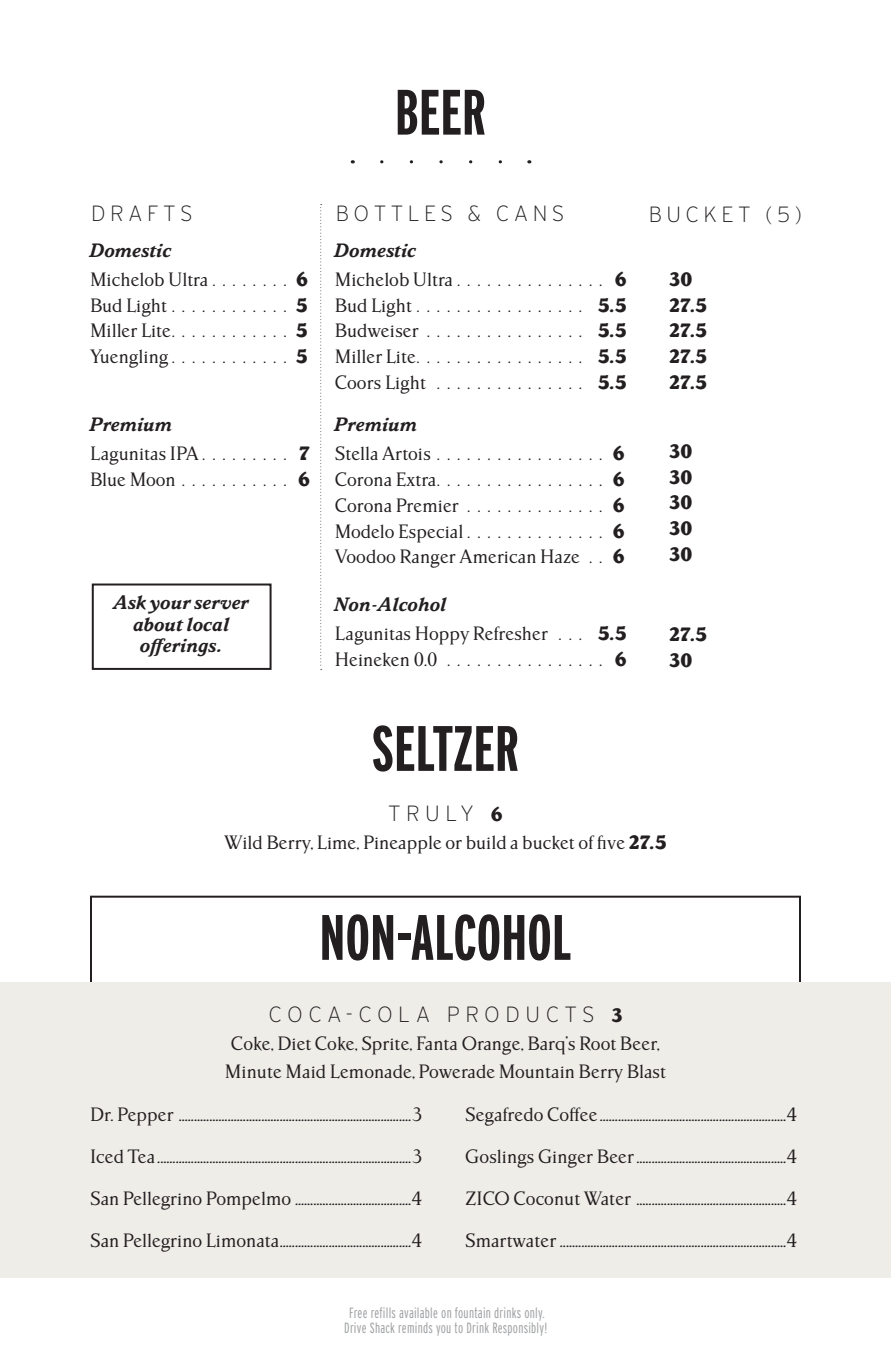
<style>
.page{position:relative;width:891px;height:1368px;background:#fff}
.page>*{position:absolute;margin:0;border:0;box-sizing:border-box;transform-origin:0 0}
.t1{font:700 64px "Interstate Compressed";color:#231f20}
.Item__Price_Tab_2_5{font:200 22px "Interstate";letter-spacing:.2em;color:#231f20}
.Item__Price_Tab_2_5-2{font:200 22px "Interstate";letter-spacing:.25em;color:#231f20}
.Item__Price_Tab_2_5-3{font:18px "Parkinson";color:#231f20}
.Item__Price_Tab_2_5-4{font:italic 700 18px/21.6px "Parkinson";color:#231f20;text-align:center}
.t2{font:900 18px "Parkinson";color:#231f20}
.Raw_Foods_Disclaimer{font:300 14.8px/15px "Interstate Compressed";letter-spacing:.015em;color:#9d9fa2;text-align:center}
.s1{font-family:"Interstate";font-weight:200;font-size:22px}
.s2{font-weight:900}
.s3{font-family:"Parkinson";font-weight:400;font-size:18px}
.s4{font-family:"Parkinson";font-weight:900;font-size:18px}
</style>
<div class="page">
<div style="left:0;top:982px;width:891px;height:296px;background:#eeede8"></div>
<svg style="left:382px;top:160px;width:120px;height:3px"></svg>
<div style="left:92px;top:584px;width:180px;height:86px;border:2px solid #231f20"></div>
<svg style="left:320px;top:204px;width:2px;height:466px"></svg>
<p class="t1" style="left:395px;top:77px;width:93px">BEER</p>
<p class="Item__Price_Tab_2_5" style="left:91px;top:201px;width:103px">DRAFTS</p>
<p class="Item__Price_Tab_2_5" style="left:336px;top:201px;width:230px">BOTTLES &amp; CANS</p>
<p class="Item__Price_Tab_2_5" style="left:649px;top:202px;width:155px">BUCKET (5)</p>
<p class="Item__Price_Tab_2_5-4" style="left:90px;top:239px;width:83px">Domestic</p>
<p class="Item__Price_Tab_2_5-4" style="left:335px;top:239px;width:83px">Domestic</p>
<p class="Item__Price_Tab_2_5-3" style="left:90px;top:269px;width:219px">Michelob Ultra <span class="s1">. . . . . . . .</span> <span class="s2">6</span></p>
<p class="Item__Price_Tab_2_5" style="left:90px;top:292px;width:220px"><span class="s3">Bud Light</span>............ <span class="s4">5</span></p>
<p class="Item__Price_Tab_2_5" style="left:90px;top:318px;width:220px"><span class="s3">Miller Lite</span>............ <span class="s4">5</span></p>
<p class="Item__Price_Tab_2_5" style="left:90px;top:343px;width:220px"><span class="s3">Yuengling</span>............ <span class="s4">5</span></p>
<p class="Item__Price_Tab_2_5-4" style="left:90px;top:414px;width:84px">Premium</p>
<p class="Item__Price_Tab_2_5-3" style="left:90px;top:443px;width:222px">Lagunitas IPA<span class="s1">.........</span> <span class="s2">7</span></p>
<p class="Item__Price_Tab_2_5" style="left:90px;top:466px;width:222px"><span class="s3">Blue Moon</span> ........... <span class="s4">6</span></p>
<p class="Item__Price_Tab_2_5-4" style="left:114px;top:592px;width:137px">Ask your server about local</p>
<p class="Item__Price_Tab_2_5-4" style="left:140px;top:635px;width:84px">offerings.</p>
<p class="Item__Price_Tab_2_5" style="left:335px;top:266px;width:293px"><span class="s3">Michelob Ultra</span> ............... <span class="s4">6</span></p>
<p class="Item__Price_Tab_2_5" style="left:335px;top:292px;width:294px"><span class="s3">Bud Light</span>................. <span class="s4">5.5</span></p>
<p class="Item__Price_Tab_2_5" style="left:335px;top:318px;width:294px"><span class="s3">Budweiser</span> ................ <span class="s4">5.5</span></p>
<p class="Item__Price_Tab_2_5" style="left:335px;top:343px;width:294px"><span class="s3">Miller Lite</span>................. <span class="s4">5.5</span></p>
<p class="Item__Price_Tab_2_5" style="left:335px;top:369px;width:294px"><span class="s3">Coors Light</span> ............... <span class="s4">5.5</span></p>
<p class="Item__Price_Tab_2_5-4" style="left:335px;top:414px;width:84px">Premium</p>
<p class="Item__Price_Tab_2_5" style="left:335px;top:441px;width:291px"><span class="s3">Stella Artois</span>................. <span class="s4">6</span></p>
<p class="Item__Price_Tab_2_5" style="left:335px;top:466px;width:291px"><span class="s3">Corona Extra</span>................. <span class="s4">6</span></p>
<p class="Item__Price_Tab_2_5" style="left:335px;top:492px;width:291px"><span class="s3">Corona Premier</span> .............. <span class="s4">6</span></p>
<p class="Item__Price_Tab_2_5-3" style="left:335px;top:520px;width:291px">Modelo Especial<span class="s1">..............</span> <span class="s2">6</span></p>
<p class="Item__Price_Tab_2_5-3" style="left:335px;top:546px;width:291px">Voodoo Ranger American Haze <span class="s1">. .</span> <span class="s2">6</span></p>
<p class="Item__Price_Tab_2_5-4" style="left:335px;top:593px;width:113px">Non-Alcohol</p>
<p class="Item__Price_Tab_2_5-3" style="left:335px;top:623px;width:294px">Lagunitas Hoppy Refresher <span class="s1">. . .</span> <span class="s2">5.5</span></p>
<p class="Item__Price_Tab_2_5" style="left:335px;top:646px;width:293px"><span class="s3">Heineken 0.0</span> ................ <span class="s4">6</span></p>
<p class="t2" style="left:669px;top:269px;width:25px">30</p>
<p class="t2" style="left:669px;top:294px;width:39px">27.5</p>
<p class="t2" style="left:669px;top:320px;width:39px">27.5</p>
<p class="t2" style="left:669px;top:346px;width:39px">27.5</p>
<p class="t2" style="left:669px;top:372px;width:39px">27.5</p>
<p class="t2" style="left:669px;top:441px;width:25px">30</p>
<p class="t2" style="left:669px;top:466px;width:25px">30</p>
<p class="t2" style="left:669px;top:492px;width:25px">30</p>
<p class="t2" style="left:669px;top:518px;width:25px">30</p>
<p class="t2" style="left:669px;top:544px;width:25px">30</p>
<p class="t2" style="left:669px;top:624px;width:39px">27.5</p>
<p class="t2" style="left:669px;top:649px;width:25px">30</p>
<p class="t1" style="left:372px;top:713px;width:149px">SELTZER</p>
<p class="Item__Price_Tab_2_5" style="left:388px;top:801px;width:116px">TRULY <span class="s4">6</span></p>
<p class="Item__Price_Tab_2_5-3" style="left:224px;top:832px;width:444px">Wild Berry, Lime, Pineapple or build a bucket of five <span class="s2">27.5</span></p>
<p class="t1" style="left:319px;top:902px;width:254px">NON-ALCOHOL</p>
<p class="Item__Price_Tab_2_5-2" style="left:268px;top:1002px;width:356px">COCA-COLA PRODUCTS <span class="s4">3</span></p>
<p class="Item__Price_Tab_2_5-3" style="left:231px;top:1032px;width:431px">Coke, Diet Coke, Sprite, Fanta Orange, Barq’s Root Beer,</p>
<p class="Item__Price_Tab_2_5-3" style="left:225px;top:1060px;width:443px">Minute Maid Lemonade, Powerade Mountain Berry Blast</p>
<p class="Item__Price_Tab_2_5-3" style="left:90px;top:1104px;width:334px">Dr. Pepper ............................................................................3</p>
<p class="Item__Price_Tab_2_5-3" style="left:90px;top:1146px;width:334px">Iced Tea...................................................................................3</p>
<p class="Item__Price_Tab_2_5-3" style="left:90px;top:1188px;width:334px">San Pellegrino Pompelmo ......................................4</p>
<p class="Item__Price_Tab_2_5-3" style="left:90px;top:1230px;width:334px">San Pellegrino Limonata...........................................4</p>
<p class="Item__Price_Tab_2_5-3" style="left:465px;top:1104px;width:334px">Segafredo Coffee.............................................................4</p>
<p class="Item__Price_Tab_2_5-3" style="left:465px;top:1146px;width:334px">Goslings Ginger Beer.................................................4</p>
<p class="Item__Price_Tab_2_5-3" style="left:465px;top:1188px;width:334px">ZICO Coconut Water .................................................4</p>
<p class="Item__Price_Tab_2_5-3" style="left:465px;top:1230px;width:334px">Smartwater ..........................................................................4</p>
<p class="Raw_Foods_Disclaimer" style="left:344px;top:1305px;width:204px">Free refills available on fountain drinks only.<br>Drive Shack reminds you to Drink Responsibly!</p>
</div>
